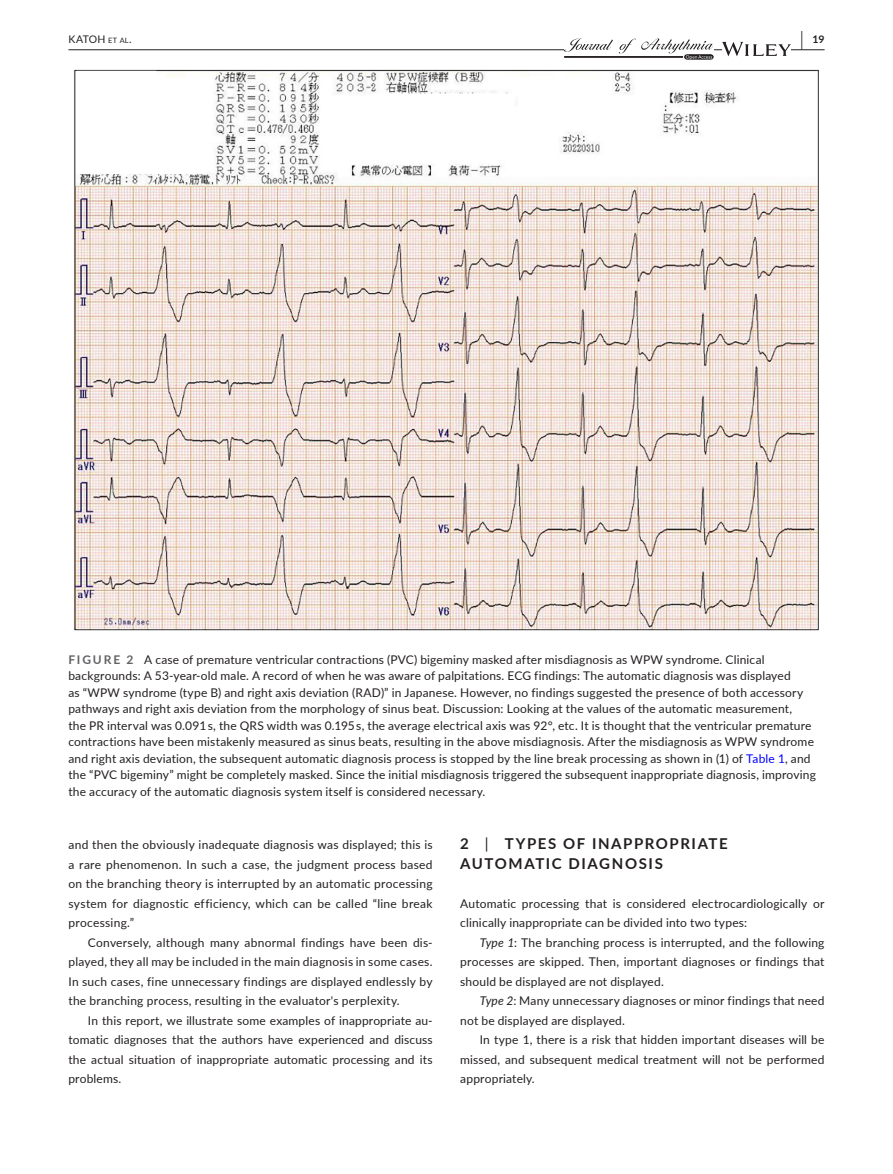
<style>
.page{position:relative;width:893px;height:1174px;background:#fff}
.page>*{position:absolute;margin:0;border:0;box-sizing:border-box;transform-origin:0 0}
.t1{font:700 15px/19.5px "Lato";letter-spacing:.11em;color:#231f20}
.t2{font:12px/19.5px "Lato";letter-spacing:.015em;color:#231f20;text-align:justify}
.t3{font:10.5px "Lato";letter-spacing:.01em;color:#231f20}
.t4{font:700 10.5px "Lato";color:#231f20}
.s1{font-size:7.35px}
.s2{font-size:19.5px}
.s3{font-weight:700;color:#636366}
.s4{color:#00f}
.s5{font-weight:400}
.s6{font-style:italic}
</style>
<div class="page">
<hr style="left:68px;top:49px;width:756px;height:1px;background:#231f20">
<svg style="left:564px;top:38px;width:150px;height:22px"></svg>
<svg style="left:722px;top:42px;width:69px;height:14px"></svg>
<img style="left:74px;top:69px;width:745px;height:562px">
<p class="t3" style="left:68px;top:31px;width:65px">KATOH <span class="s1">et al</span>.</p>
<p class="t4" style="left:801px;top:31px;width:25px"><span class="s2">|</span> 19</p>
<p class="t2" style="left:68px;top:651px;width:749px;line-height:16.5px;text-align:left"><span class="s3">FIGURE 2</span> A case of premature ventricular contractions (PVC) bigeminy masked after misdiagnosis as WPW syndrome. Clinical backgrounds: A 53-year-old male. A record of when he was aware of palpitations. ECG findings: The automatic diagnosis was displayed<br>as “WPW syndrome (type B) and right axis deviation (RAD)” in Japanese. However, no findings suggested the presence of both accessory pathways and right axis deviation from the morphology of sinus beat. Discussion: Looking at the values of the automatic measurement,<br>the PR interval was 0.091 s, the QRS width was 0.195 s, the average electrical axis was 92°, etc. It is thought that the ventricular premature contractions have been mistakenly measured as sinus beats, resulting in the above misdiagnosis. After the misdiagnosis as WPW syndrome and right axis deviation, the subsequent automatic diagnosis process is stopped by the line break processing as shown in (1) of <span class="s4">Table 1</span>, and the “PVC bigeminy” might be completely masked. Since the initial misdiagnosis triggered the subsequent inappropriate diagnosis, improving the accuracy of the automatic diagnosis system itself is considered necessary.</p>
<p class="t2" style="left:68px;top:834px;width:366px">and then the obviously inadequate diagnosis was displayed; this is a rare phenomenon. In such a case, the judgment process based on the branching theory is interrupted by an automatic processing system for diagnostic efficiency, which can be called “line break processing.”</p>
<p class="t2" style="left:68px;top:932px;width:366px;text-indent:20px">Conversely, although many abnormal findings have been dis&shy;played, they all may be included in the main diagnosis in some cases.<br>In such cases, fine unnecessary findings are displayed endlessly by the branching process, resulting in the evaluator's perplexity.</p>
<p class="t2" style="left:68px;top:1010px;width:366px;text-indent:20px">In this report, we illustrate some examples of inappropriate au&shy;tomatic diagnoses that the authors have experienced and discuss the actual situation of inappropriate automatic processing and its problems.</p>
<p class="t1" style="left:460px;top:833px;width:269px">2 <span class="s5">|</span> TYPES OF INAPPROPRIATE<br>AUTOMATIC DIAGNOSIS</p>
<p class="t2" style="left:460px;top:893px;width:366px">Automatic processing that is considered electrocardiologically or clinically inappropriate can be divided into two types:</p>
<p class="t2" style="left:460px;top:932px;width:366px;text-indent:20px"><span class="s6">Type 1</span>: The branching process is interrupted, and the following processes are skipped. Then, important diagnoses or findings that should be displayed are not displayed.</p>
<p class="t2" style="left:460px;top:990px;width:366px;text-indent:20px"><span class="s6">Type 2</span>: Many unnecessary diagnoses or minor findings that need not be displayed are displayed.</p>
<p class="t2" style="left:460px;top:1029px;width:366px;text-indent:20px">In type 1, there is a risk that hidden important diseases will be missed, and subsequent medical treatment will not be performed appropriately.</p>
</div>
